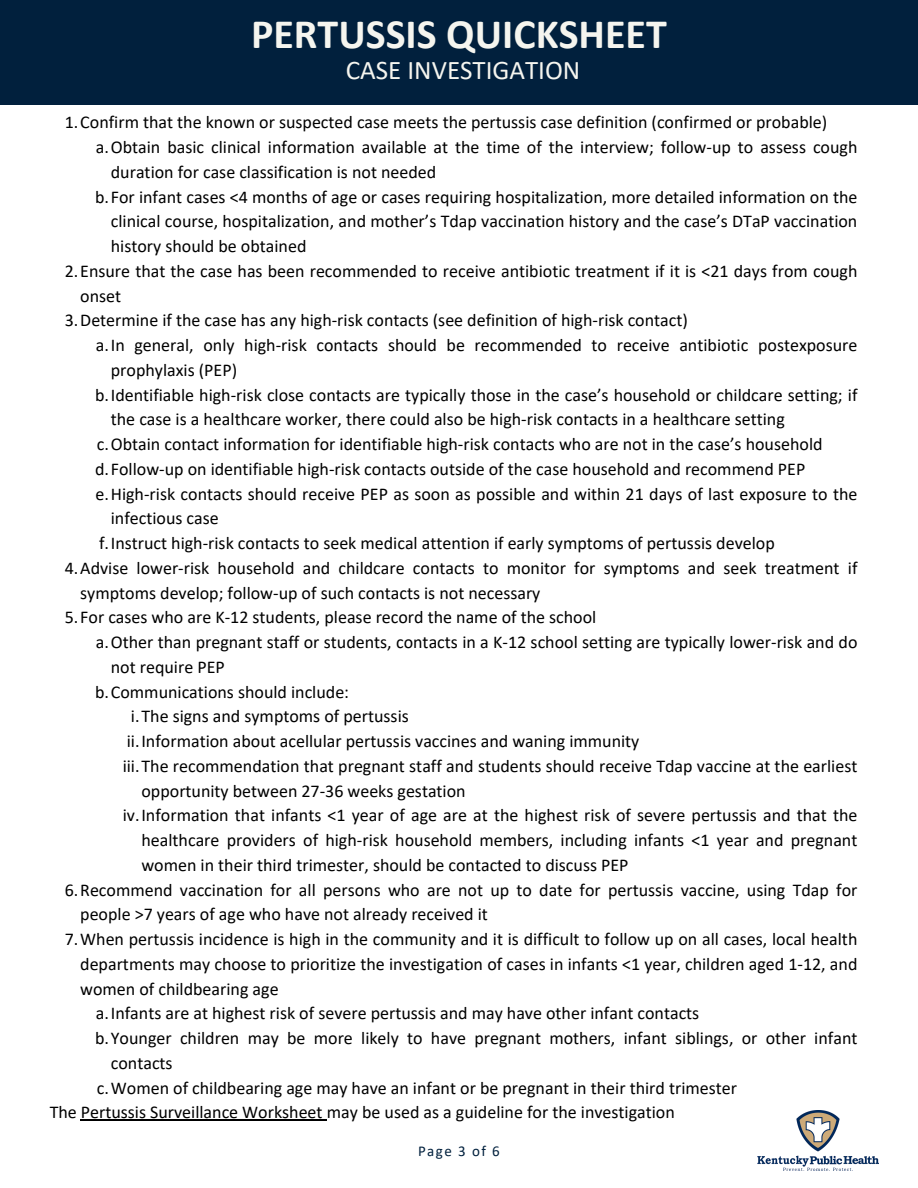
<style>
.page{position:relative;width:918px;height:1188px;background:#fff}
.page>*{position:absolute;margin:0;border:0;box-sizing:border-box;transform-origin:0 0}
.t1{font:700 42px "Calibri";color:#f5f5ef}
.t2{font:27px "Calibri";color:#f5f5ef}
.t3{font:18px/24.8px "Calibri";color:#000}
.t4{font:15px "Calibri";letter-spacing:.095em;color:#01203d}
</style>
<div class="page">
<div style="left:0;top:0;width:918px;height:104px;background:#01203d"></div>
<img style="left:80px;top:1110px;width:799px;height:61px">
<p class="t1" style="left:251px;top:16px;width:417px">PERTUSSIS QUICKSHEET</p>
<h3 class="t2" style="left:346px;top:59px;width:236px">CASE INVESTIGATION</h3>
<h2 class="t3" style="left:65px;top:112px;width:764px">1.Confirm that the known or suspected case meets the pertussis case definition (confirmed or probable)</h2>
<p class="t3" style="left:111px;top:136px;width:748px;text-indent:-15px">a.Obtain basic clinical information available at the time of the interview; follow-up to assess cough duration for case classification is not needed</p>
<p class="t3" style="left:111px;top:186px;width:748px;text-align:justify;text-indent:-16px">b.For infant cases &lt;4 months of age or cases requiring hospitalization, more detailed information on the clinical course, hospitalization, and mother’s Tdap vaccination history and the case’s DTaP vaccination history should be obtained</p>
<p class="t3" style="left:80px;top:260px;width:779px;text-indent:-15px">2.Ensure that the case has been recommended to receive antibiotic treatment if it is &lt;21 days from cough onset</p>
<p class="t3" style="left:65px;top:310px;width:625px">3.Determine if the case has any high-risk contacts (see definition of high-risk contact)</p>
<p class="t3" style="left:111px;top:334px;width:748px;text-indent:-15px">a.In general, only high-risk contacts should be recommended to receive antibiotic postexposure prophylaxis (PEP)</p>
<p class="t3" style="left:111px;top:384px;width:748px;text-indent:-16px">b.Identifiable high-risk close contacts are typically those in the case’s household or childcare setting; if the case is a healthcare worker, there could also be high-risk contacts in a healthcare setting</p>
<p class="t3" style="left:97px;top:433px;width:727px">c.Obtain contact information for identifiable high-risk contacts who are not in the case’s household</p>
<p class="t3" style="left:95px;top:458px;width:712px">d.Follow-up on identifiable high-risk contacts outside of the case household and recommend PEP</p>
<p class="t3" style="left:111px;top:483px;width:748px;text-indent:-15px">e.High-risk contacts should receive PEP as soon as possible and within 21 days of last exposure to the infectious case</p>
<p class="t3" style="left:99px;top:532px;width:677px">f.Instruct high-risk contacts to seek medical attention if early symptoms of pertussis develop</p>
<p class="t3" style="left:80px;top:557px;width:779px;text-indent:-15px">4.Advise lower-risk household and childcare contacts to monitor for symptoms and seek treatment if symptoms develop; follow-up of such contacts is not necessary</p>
<p class="t3" style="left:65px;top:607px;width:533px">5.For cases who are K-12 students, please record the name of the school</p>
<p class="t3" style="left:111px;top:631px;width:748px;text-indent:-15px">a.Other than pregnant staff or students, contacts in a K-12 school setting are typically lower-risk and do not require PEP</p>
<p class="t3" style="left:95px;top:681px;width:256px">b.Communications should include:</p>
<p class="t3" style="left:131px;top:706px;width:279px">i.The signs and symptoms of pertussis</p>
<p class="t3" style="left:127px;top:730px;width:514px">ii.Information about acellular pertussis vaccines and waning immunity</p>
<p class="t3" style="left:141px;top:755px;width:717px;text-indent:-19px">iii.The recommendation that pregnant staff and students should receive Tdap vaccine at the earliest opportunity between 27-36 weeks gestation</p>
<p class="t3" style="left:141px;top:805px;width:718px;text-align:justify;text-indent:-19px">iv.Information that infants &lt;1 year of age are at the highest risk of severe pertussis and that the healthcare providers of high-risk household members, including infants &lt;1 year and pregnant women in their third trimester, should be contacted to discuss PEP</p>
<p class="t3" style="left:80px;top:879px;width:779px;text-indent:-15px">6.Recommend vaccination for all persons who are not up to date for pertussis vaccine, using Tdap for people &gt;7 years of age who have not already received it</p>
<p class="t3" style="left:80px;top:928px;width:779px;text-align:justify;text-indent:-15px">7.When pertussis incidence is high in the community and it is difficult to follow up on all cases, local health departments may choose to prioritize the investigation of cases in infants &lt;1 year, children aged 1-12, and women of childbearing age</p>
<p class="t3" style="left:96px;top:1003px;width:605px">a.Infants are at highest risk of severe pertussis and may have other infant contacts</p>
<p class="t3" style="left:111px;top:1027px;width:748px;text-indent:-16px">b.Younger children may be more likely to have pregnant mothers, infant siblings, or other infant contacts</p>
<p class="t3" style="left:97px;top:1077px;width:642px">c.Women of childbearing age may have an infant or be pregnant in their third trimester</p>
<p class="t3" style="left:50px;top:1102px;width:627px">The Pertussis Surveillance Worksheet may be used as a guideline for the investigation</p>
<p class="t4" style="left:418px;top:1145px;width:83px">Page 3 of 6</p>
</div>
